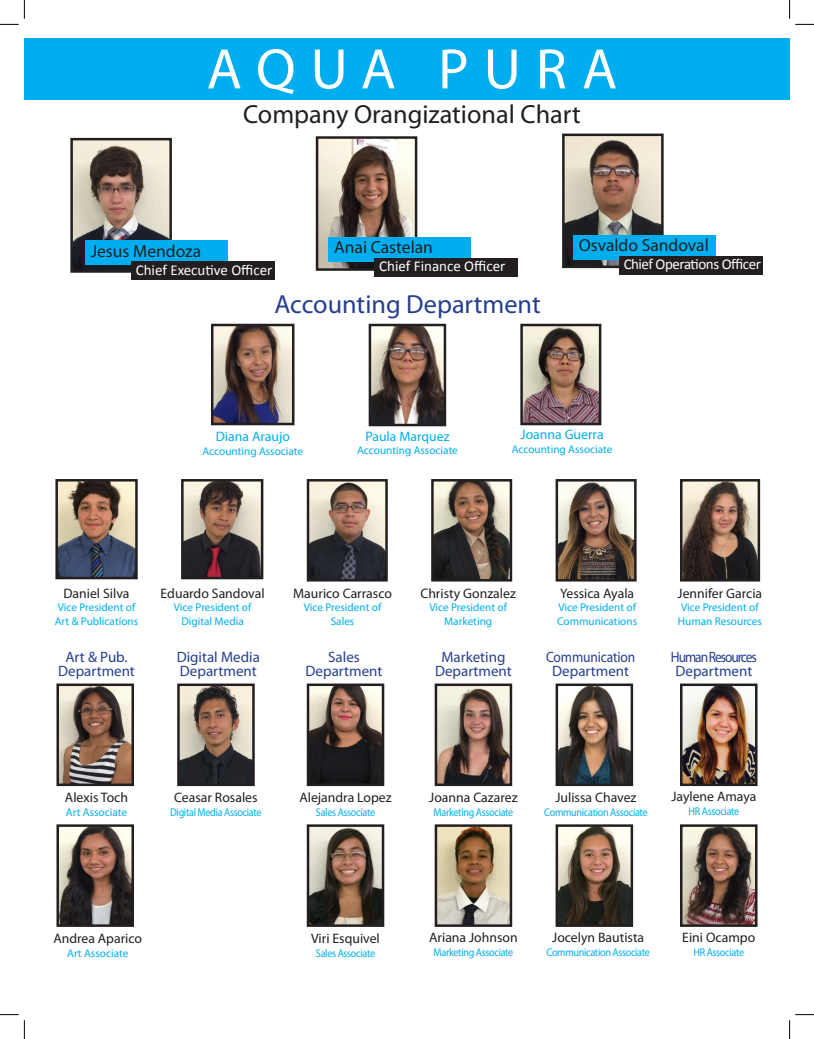
<style>
.page{position:relative;width:814px;height:1039px;background:#fff}
.page>*{position:absolute;margin:0;border:0;box-sizing:border-box;transform-origin:0 0}
.t1{font:57.5px "Myriad Pro";letter-spacing:.26em;color:#fff}
.t2{font:26.25px "Myriad Pro";color:#231f20}
.t3{font:26.25px "Myriad Pro";color:#253f8e}
.t4{font:17.5px "Myriad Pro";color:#231f20}
.t5{font:15px "Myriad Pro";color:#253f8e}
.t6{font:15px "Calibri";color:#fff}
.t7{font:15px "Calibri";letter-spacing:-.03em;color:#fff}
.t8{font:15px "Myriad Pro";letter-spacing:-.08em;color:#253f8e;scale:.9 1}
.t9{font:15px "Myriad Pro";color:#253f8e;scale:.9 1}
.t10{font:13.75px "Myriad Pro";color:#231f20}
.t11{font:13.75px "Myriad Pro";color:#00aeef}
.t12{font:11.25px "Myriad Pro";letter-spacing:-.005em;color:#00aeef}
.t13{font:11.25px "Myriad Pro";letter-spacing:-.03em;color:#00aeef;scale:.9 1}
</style>
<div class="page">
<div style="left:24px;top:39px;width:765px;height:61px;background:#00aeef"></div>
<img style="left:73px;top:141px;width:96px;height:129px">
<div style="left:70px;top:138px;width:102px;height:135px;border:2px solid #231f20"></div>
<img style="left:565px;top:137px;width:95px;height:128px">
<div style="left:562px;top:134px;width:101px;height:134px;border:2px solid #231f20"></div>
<img style="left:434px;top:482px;width:75px;height:96px">
<div style="left:431px;top:479px;width:81px;height:102px;border:2px solid #231f20"></div>
<img style="left:558px;top:482px;width:75px;height:96px">
<div style="left:555px;top:479px;width:81px;height:102px;border:2px solid #231f20"></div>
<img style="left:683px;top:482px;width:74px;height:96px">
<div style="left:680px;top:479px;width:80px;height:102px;border:2px solid #231f20"></div>
<img style="left:310px;top:482px;width:75px;height:96px">
<div style="left:307px;top:479px;width:81px;height:102px;border:2px solid #231f20"></div>
<img style="left:184px;top:482px;width:76px;height:94px">
<div style="left:181px;top:479px;width:82px;height:100px;border:2px solid #231f20"></div>
<img style="left:58px;top:482px;width:77px;height:94px">
<div style="left:55px;top:479px;width:83px;height:100px;border:2px solid #231f20"></div>
<img style="left:319px;top:139px;width:95px;height:129px">
<div style="left:316px;top:136px;width:101px;height:135px;border:2px solid #231f20"></div>
<img style="left:683px;top:686px;width:71px;height:97px">
<div style="left:680px;top:683px;width:77px;height:103px;border:2px solid #231f20"></div>
<img style="left:683px;top:827px;width:71px;height:97px">
<div style="left:680px;top:824px;width:77px;height:103px;border:2px solid #231f20"></div>
<img style="left:372px;top:327px;width:71px;height:96px">
<div style="left:369px;top:324px;width:77px;height:102px;border:2px solid #231f20"></div>
<img style="left:214px;top:327px;width:77px;height:95px">
<div style="left:211px;top:324px;width:83px;height:101px;border:2px solid #231f20"></div>
<img style="left:523px;top:327px;width:75px;height:95px">
<div style="left:520px;top:324px;width:81px;height:101px;border:2px solid #231f20"></div>
<img style="left:310px;top:686px;width:71px;height:97px">
<div style="left:307px;top:683px;width:77px;height:103px;border:2px solid #231f20"></div>
<img style="left:310px;top:827px;width:71px;height:97px">
<div style="left:307px;top:824px;width:77px;height:103px;border:2px solid #231f20"></div>
<img style="left:558px;top:686px;width:72px;height:97px">
<div style="left:555px;top:683px;width:78px;height:103px;border:2px solid #231f20"></div>
<img style="left:558px;top:827px;width:72px;height:97px">
<div style="left:555px;top:824px;width:78px;height:103px;border:2px solid #231f20"></div>
<img style="left:438px;top:686px;width:71px;height:97px">
<div style="left:435px;top:683px;width:77px;height:103px;border:2px solid #231f20"></div>
<img style="left:438px;top:827px;width:71px;height:97px">
<div style="left:435px;top:824px;width:77px;height:103px;border:2px solid #231f20"></div>
<img style="left:59px;top:686px;width:72px;height:97px">
<div style="left:56px;top:683px;width:78px;height:103px;border:2px solid #231f20"></div>
<img style="left:59px;top:827px;width:72px;height:97px">
<div style="left:56px;top:824px;width:78px;height:103px;border:2px solid #231f20"></div>
<img style="left:180px;top:686px;width:72px;height:97px">
<div style="left:177px;top:683px;width:78px;height:103px;border:2px solid #231f20"></div>
<div style="left:85px;top:241px;width:143px;height:24px;background:#00aeef"></div>
<div style="left:329px;top:237px;width:142px;height:25px;background:#00aeef"></div>
<div style="left:573px;top:235px;width:142px;height:25px;background:#00aeef"></div>
<div style="left:131px;top:262px;width:143px;height:18px;background:#231f20"></div>
<div style="left:375px;top:258px;width:143px;height:18px;background:#231f20"></div>
<div style="left:619px;top:256px;width:143px;height:19px;background:#231f20"></div>
<svg style="left:0;top:0;width:25px;height:25px"></svg>
<svg style="left:0;top:1014px;width:25px;height:25px"></svg>
<svg style="left:789px;top:0;width:25px;height:25px"></svg>
<svg style="left:789px;top:1014px;width:25px;height:25px"></svg>
<p class="t1" style="left:207px;top:34px;width:412px">AQUA PURA</p>
<p class="t2" style="left:243px;top:98px;width:339px">Company Orangizational Chart</p>
<p class="t4" style="left:91px;top:240px;width:112px">Jesus Mendoza</p>
<p class="t6" style="left:136px;top:260px;width:138px">Chief Executive Officer</p>
<p class="t4" style="left:334px;top:236px;width:100px">Anai Castelan</p>
<p class="t6" style="left:379px;top:257px;width:128px">Chief Finance Officer</p>
<p class="t3" style="left:274px;top:288px;width:268px">Accounting Department</p>
<p class="t4" style="left:578px;top:235px;width:132px">Osvaldo Sandoval</p>
<p class="t7" style="left:623px;top:255px;width:139px">Chief Operations Officer</p>
<p class="t11" style="left:216px;top:428px;width:76px">Diana Araujo</p>
<p class="t12" style="left:202px;top:444px;width:102px">Accounting Associate</p>
<p class="t11" style="left:365px;top:427px;width:86px">Paula Marquez</p>
<p class="t12" style="left:357px;top:443px;width:102px">Accounting Associate</p>
<p class="t11" style="left:520px;top:426px;width:85px">Joanna Guerra</p>
<p class="t12" style="left:512px;top:442px;width:102px">Accounting Associate</p>
<p class="t10" style="left:63px;top:584px;width:68px">Daniel Silva</p>
<p class="t12" style="left:58px;top:600px;width:79px">Vice President of</p>
<p class="t12" style="left:55px;top:614px;width:85px">Art &amp; Publications</p>
<p class="t5" style="left:65px;top:648px;width:64px">Art &amp; Pub.</p>
<p class="t5" style="left:58px;top:661px;width:78px">Department</p>
<p class="t10" style="left:161px;top:584px;width:105px">Eduardo Sandoval</p>
<p class="t12" style="left:174px;top:600px;width:79px">Vice President of</p>
<p class="t12" style="left:181px;top:614px;width:64px">Digital Media</p>
<p class="t5" style="left:177px;top:648px;width:85px">Digital Media</p>
<p class="t5" style="left:180px;top:661px;width:78px">Department</p>
<p class="t10" style="left:293px;top:584px;width:100px">Maurico Carrasco</p>
<p class="t12" style="left:304px;top:600px;width:79px">Vice President of</p>
<p class="t12" style="left:331px;top:614px;width:25px">Sales</p>
<p class="t5" style="left:328px;top:648px;width:33px">Sales</p>
<p class="t5" style="left:306px;top:661px;width:78px">Department</p>
<p class="t10" style="left:420px;top:584px;width:97px">Christy Gonzalez</p>
<p class="t12" style="left:429px;top:600px;width:79px">Vice President of</p>
<p class="t12" style="left:444px;top:614px;width:50px">Marketing</p>
<p class="t5" style="left:441px;top:648px;width:66px">Marketing</p>
<p class="t5" style="left:435px;top:661px;width:78px">Department</p>
<p class="t10" style="left:560px;top:584px;width:76px">Yessica Ayala</p>
<p class="t12" style="left:558px;top:600px;width:79px">Vice President of</p>
<p class="t12" style="left:557px;top:614px;width:82px">Communications</p>
<p class="t9" style="left:546px;top:648px;width:101px">Communication</p>
<p class="t5" style="left:552px;top:661px;width:78px">Department</p>
<p class="t10" style="left:677px;top:584px;width:86px">Jennifer Garcia</p>
<p class="t12" style="left:681px;top:600px;width:79px">Vice President of</p>
<p class="t12" style="left:678px;top:614px;width:86px">Human Resources</p>
<p class="t8" style="left:671px;top:648px;width:97px">Human Resources</p>
<p class="t5" style="left:675px;top:661px;width:78px">Department</p>
<p class="t10" style="left:65px;top:789px;width:65px">Alexis Toch</p>
<p class="t12" style="left:66px;top:805px;width:63px">Art Associate</p>
<p class="t10" style="left:174px;top:789px;width:85px">Ceasar Rosales</p>
<p class="t13" style="left:170px;top:805px;width:103px">Digital Media Associate</p>
<p class="t10" style="left:299px;top:789px;width:94px">Alejandra Lopez</p>
<p class="t13" style="left:316px;top:805px;width:67px">Sales Associate</p>
<p class="t10" style="left:429px;top:789px;width:90px">Joanna Cazarez</p>
<p class="t13" style="left:433px;top:805px;width:90px">Marketing Associate</p>
<p class="t10" style="left:555px;top:789px;width:82px">Julissa Chavez</p>
<p class="t13" style="left:544px;top:805px;width:116px">Communication Associate</p>
<p class="t10" style="left:671px;top:788px;width:87px">Jaylene Amaya</p>
<p class="t13" style="left:688px;top:804px;width:58px">HR Associate</p>
<p class="t10" style="left:53px;top:930px;width:90px">Andrea Aparico</p>
<p class="t12" style="left:67px;top:946px;width:63px">Art Associate</p>
<p class="t10" style="left:311px;top:930px;width:70px">Viri Esquivel</p>
<p class="t13" style="left:316px;top:946px;width:67px">Sales Associate</p>
<p class="t10" style="left:429px;top:929px;width:90px">Ariana Johnson</p>
<p class="t13" style="left:433px;top:945px;width:90px">Marketing Associate</p>
<p class="t10" style="left:552px;top:929px;width:93px">Jocelyn Bautista</p>
<p class="t13" style="left:546px;top:945px;width:116px">Communication Associate</p>
<p class="t10" style="left:682px;top:929px;width:74px">Eini Ocampo</p>
<p class="t13" style="left:693px;top:945px;width:58px">HR Associate</p>
</div>
